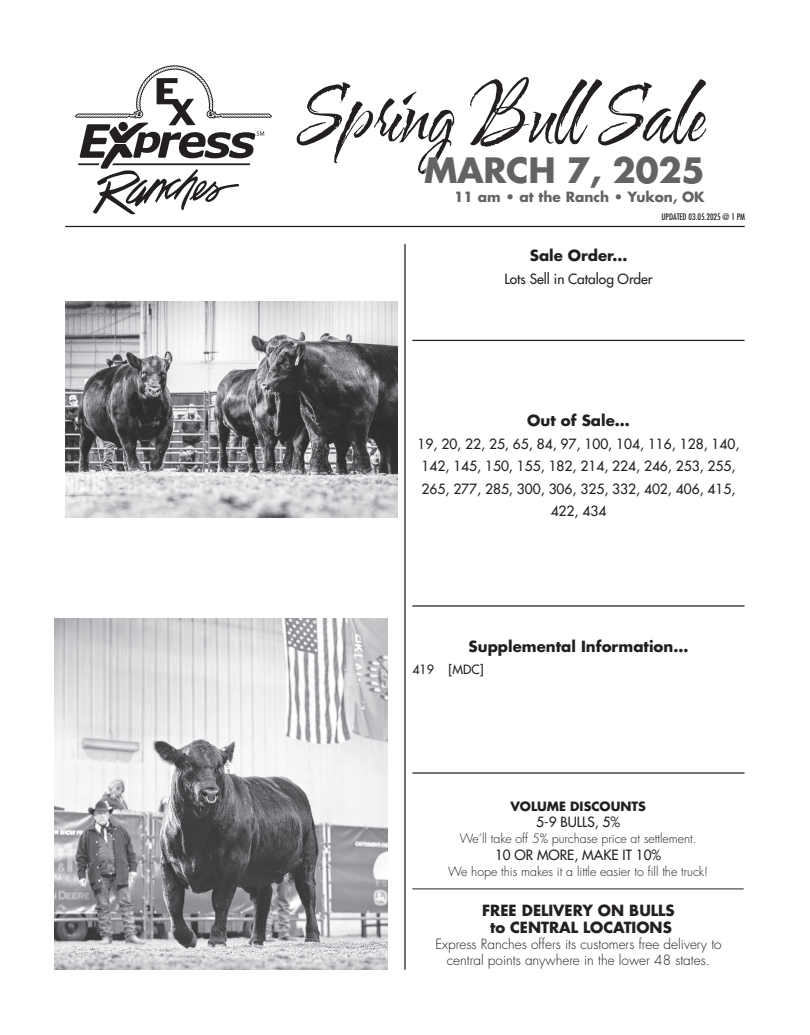
<style>
.page{position:relative;width:810px;height:1035px;background:#fff}
.page>*{position:absolute;margin:0;border:0;box-sizing:border-box;transform-origin:0 0}
.t1{font:77.75px "Water Brush ROB";color:#231f20;scale:.92 1}
.t2{font:700 34px "Futura LT Pro";letter-spacing:-.01em;color:#636366}
.t3{font:700 15px "Futura LT Pro";color:#231f20}
.t4{font:500 13.75px/22.5px "Futura LT Pro";color:#231f20;text-align:center}
.t5{font:300 13.75px/16.2px "Futura LT Pro";color:#231f20;text-align:center}
.t6{font:700 13.75px "Futura LT Pro";color:#636366}
.t7{font:300 12.5px "Futura LT Pro";color:#231f20}
.t8{font:700 12.5px "Futura LT Pro";color:#231f20}
.t9{font:500 12.5px "Futura LT Pro";color:#231f20}
.EX_FBS_Grands{font:500 condensed 8.75px "Futura LT Pro";color:#231f20}
</style>
<div class="page">
<hr style="left:65px;top:226px;width:680px;height:1px;background:#231f20">
<svg style="left:75px;top:65px;width:197px;height:150px"></svg>
<hr style="left:404px;top:244px;width:2px;height:726px;background:#231f20">
<hr style="left:412px;top:605px;width:333px;height:2px;background:#231f20">
<hr style="left:412px;top:340px;width:333px;height:1px;background:#231f20">
<hr style="left:412px;top:889px;width:332px;height:1px;background:#231f20">
<hr style="left:412px;top:772px;width:333px;height:2px;background:#231f20">
<img style="left:55px;top:619px;width:332px;height:351px">
<img style="left:65px;top:301px;width:332px;height:217px">
<p class="t1" style="left:298px;top:63px;width:444px">Spring Bull Sale</p>
<p class="t2" style="left:424px;top:144px;width:282px">MARCH 7, 2025</p>
<p class="t6" style="left:454px;top:186px;width:252px">11 am • at the Ranch • Yukon, OK</p>
<p class="EX_FBS_Grands" style="left:662px;top:211px;width:85px">UPDATED 03.05.2025 @ 1 PM</p>
<p class="t3" style="left:530px;top:244px;width:99px">Sale Order…</p>
<p class="t4" style="left:505px;top:267px;width:150px">Lots Sell in Catalog Order</p>
<p class="t3" style="left:527px;top:408px;width:104px">Out of Sale…</p>
<p class="t4" style="left:418px;top:432px;width:323px">19, 20, 22, 25, 65, 84, 97, 100, 104, 116, 128, 140, 142, 145, 150, 155, 182, 214, 224, 246, 253, 255, 265, 277, 285, 300, 306, 325, 332, 402, 406, 415, 422, 434</p>
<p class="t3" style="left:469px;top:635px;width:221px">Supplemental Information…</p>
<p class="t9" style="left:412px;top:660px;width:73px">419 [MDC]</p>
<p class="t8" style="left:511px;top:796px;width:137px">VOLUME DISCOUNTS</p>
<p class="t4" style="left:536px;top:810px;width:85px">5-9 BULLS, 5%</p>
<p class="t7" style="left:460px;top:831px;width:239px">We’ll take off 5% purchase price at settlement.</p>
<p class="t4" style="left:495px;top:843px;width:168px">10 OR MORE, MAKE IT 10%</p>
<p class="t7" style="left:448px;top:863px;width:261px">We hope this makes it a little easier to fill the truck!</p>
<p class="t3" style="left:482px;top:899px;width:194px">FREE DELIVERY ON BULLS</p>
<p class="t3" style="left:490px;top:916px;width:183px">to CENTRAL LOCATIONS</p>
<p class="t5" style="left:435px;top:936px;width:288px">Express Ranches offers its customers free delivery to central points anywhere in the lower 48 states.</p>
</div>
